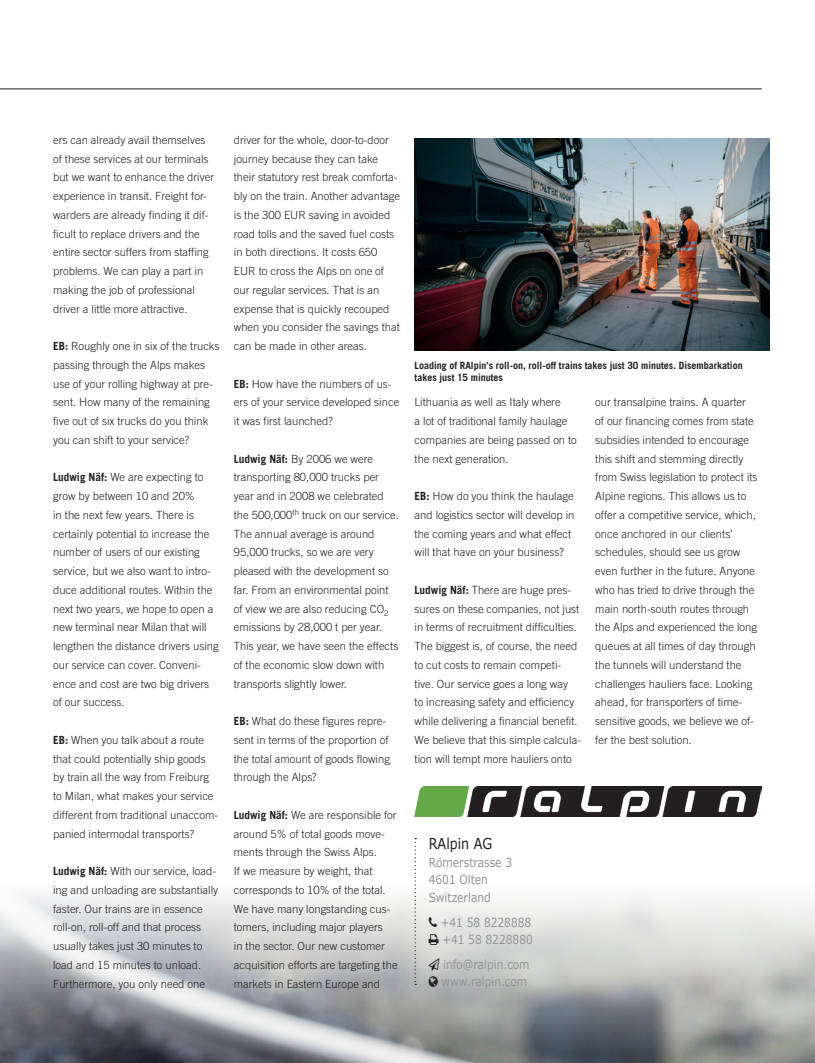
<style>
.page{position:relative;width:815px;height:1063px;background:#fff}
.page>*{position:absolute;margin:0;border:0;box-sizing:border-box;transform-origin:0 0}
.Firmenname{font:15px "Verdana";color:#231f20;scale:.85 1}
.Adresse{font:12.5px/17.5px "Verdana";color:#939598;scale:.85 1}
.Fließtext{font:300 11.25px/18.8px "Trade Gothic LT Pro";color:#231f20}
.BU{font:700 10px/12.5px "Trade Gothic LT Pro";color:#231f20}
.s1{font-weight:700}
</style>
<div class="page">
<img style="left:0;top:872px;width:815px;height:191px">
<hr style="left:0;top:89px;width:762px;height:1px;background:#231f20">
<svg style="left:415px;top:838px;width:1px;height:147px"></svg>
<img style="left:415px;top:787px;width:347px;height:30px">
<img style="left:415px;top:138px;width:355px;height:213px">
<svg style="left:429px;top:917px;width:8px;height:10px"></svg>
<svg style="left:429px;top:934px;width:10px;height:11px"></svg>
<svg style="left:429px;top:958px;width:10px;height:12px"></svg>
<svg style="left:429px;top:976px;width:9px;height:11px"></svg>
<p class="Fließtext" style="left:53px;top:130px;width:162px">ers can already avail themselves of these services at our terminals but we want to enhance the driver experience in transit. Freight for&shy;warders are already finding it dif&shy;ficult to replace drivers and the entire sector suffers from staffing problems. We can play a part in making the job of professional driver a little more attractive.</p>
<p class="Fließtext" style="left:53px;top:337px;width:168px"><span class="s1">EB:</span> Roughly one in six of the trucks passing through the Alps makes use of your rolling highway at pre&shy;sent. How many of the remaining five out of six trucks do you think you can shift to your service?</p>
<p class="Fließtext" style="left:53px;top:468px;width:167px"><span class="s1">Ludwig Näf:</span> We are expecting to grow by between 10 and 20%<br>in the next few years. There is certainly potential to increase the number of users of our existing service, but we also want to intro&shy;duce additional routes. Within the next two years, we hope to open a new terminal near Milan that will lengthen the distance drivers using our service can cover. Conveni&shy;ence and cost are two big drivers of our success.</p>
<p class="Fließtext" style="left:53px;top:730px;width:167px"><span class="s1">EB:</span> When you talk about a route that could potentially ship goods by train all the way from Freiburg to Milan, what makes your service different from traditional unaccom&shy;panied intermodal transports?</p>
<p class="Fließtext" style="left:53px;top:862px;width:167px"><span class="s1">Ludwig Näf:</span> With our service, load&shy;ing and unloading are substantially faster. Our trains are in essence roll-on, roll-off and that process usually takes just 30 minutes to load and 15 minutes to unload.<br>Furthermore, you only need one</p>
<p class="Fließtext" style="left:234px;top:130px;width:168px">driver for the whole, door-to-door journey because they can take their statutory rest break comforta&shy;bly on the train. Another advantage is the 300 EUR saving in avoided road tolls and the saved fuel costs in both directions. It costs 650<br>EUR to cross the Alps on one of our regular services. That is an expense that is quickly recouped when you consider the savings that can be made in other areas.</p>
<p class="Fließtext" style="left:234px;top:374px;width:167px"><span class="s1">EB:</span> How have the numbers of us&shy;ers of your service developed since it was first launched?</p>
<p class="Fließtext" style="left:234px;top:449px;width:167px"><span class="s1">Ludwig Näf:</span> By 2006 we were transporting 80,000 trucks per year and in 2008 we celebrated the 500,000<sup>th</sup> truck on our service.<br>The annual average is around<br>95,000 trucks, so we are very pleased with the development so far. From an environmental point of view we are also reducing CO<sub>2 </sub>emissions by 28,000 t per year.<br>This year, we have seen the effects of the economic slow down with transports slightly lower.</p>
<p class="Fließtext" style="left:234px;top:712px;width:158px"><span class="s1">EB:</span> What do these figures repre&shy;sent in terms of the proportion of the total amount of goods flowing through the Alps?</p>
<p class="Fließtext" style="left:234px;top:805px;width:165px"><span class="s1">Ludwig Näf:</span> We are responsible for around 5% of total goods move&shy;ments through the Swiss Alps.<br>If we measure by weight, that corresponds to 10% of the total.<br>We have many longstanding cus&shy;tomers, including major players<br>in the sector. Our new customer acquisition efforts are targeting the markets in Eastern Europe and</p>
<p class="BU" style="left:415px;top:359px;width:330px">Loading of RAlpin’s roll-on, roll-off trains takes just 30 minutes. Disembarkation takes just 15 minutes</p>
<p class="Fließtext" style="left:415px;top:393px;width:164px">Lithuania as well as Italy where<br>a lot of traditional family haulage companies are being passed on to the next generation.</p>
<p class="Fließtext" style="left:415px;top:487px;width:161px"><span class="s1">EB:</span> How do you think the haulage and logistics sector will develop in the coming years and what effect will that have on your business?</p>
<p class="Fließtext" style="left:415px;top:580px;width:168px"><span class="s1">Ludwig Näf:</span> There are huge pres&shy;sures on these companies, not just in terms of recruitment difficulties.<br>The biggest is, of course, the need to cut costs to remain competi&shy;tive. Our service goes a long way<br>to increasing safety and efficiency while delivering a financial benefit.<br>We believe that this simple calcula&shy;tion will tempt more hauliers onto</p>
<p class="Fließtext" style="left:595px;top:393px;width:164px">our transalpine trains. A quarter<br>of our financing comes from state subsidies intended to encourage this shift and stemming directly from Swiss legislation to protect its<br>Alpine regions. This allows us to offer a competitive service, which, once anchored in our clients’ schedules, should see us grow even further in the future. Anyone who has tried to drive through the main north-south routes through the Alps and experienced the long queues at all times of day through the tunnels will understand the challenges hauliers face. Looking ahead, for transporters of time&shy;sensitive goods, we believe we of&shy;fer the best solution.</p>
<p class="Firmenname" style="left:429px;top:834px;width:76px">RAlpin AG</p>
<p class="Adresse" style="left:429px;top:854px;width:100px">Römerstrasse 3<br>4601 Olten<br>Switzerland</p>
<p class="Adresse" style="left:441px;top:913px;width:110px">+41 58 8228888 +41 58 8228880</p>
<p class="Adresse" style="left:442px;top:955px;width:105px">info@ralpin.com www.ralpin.com</p>
</div>
